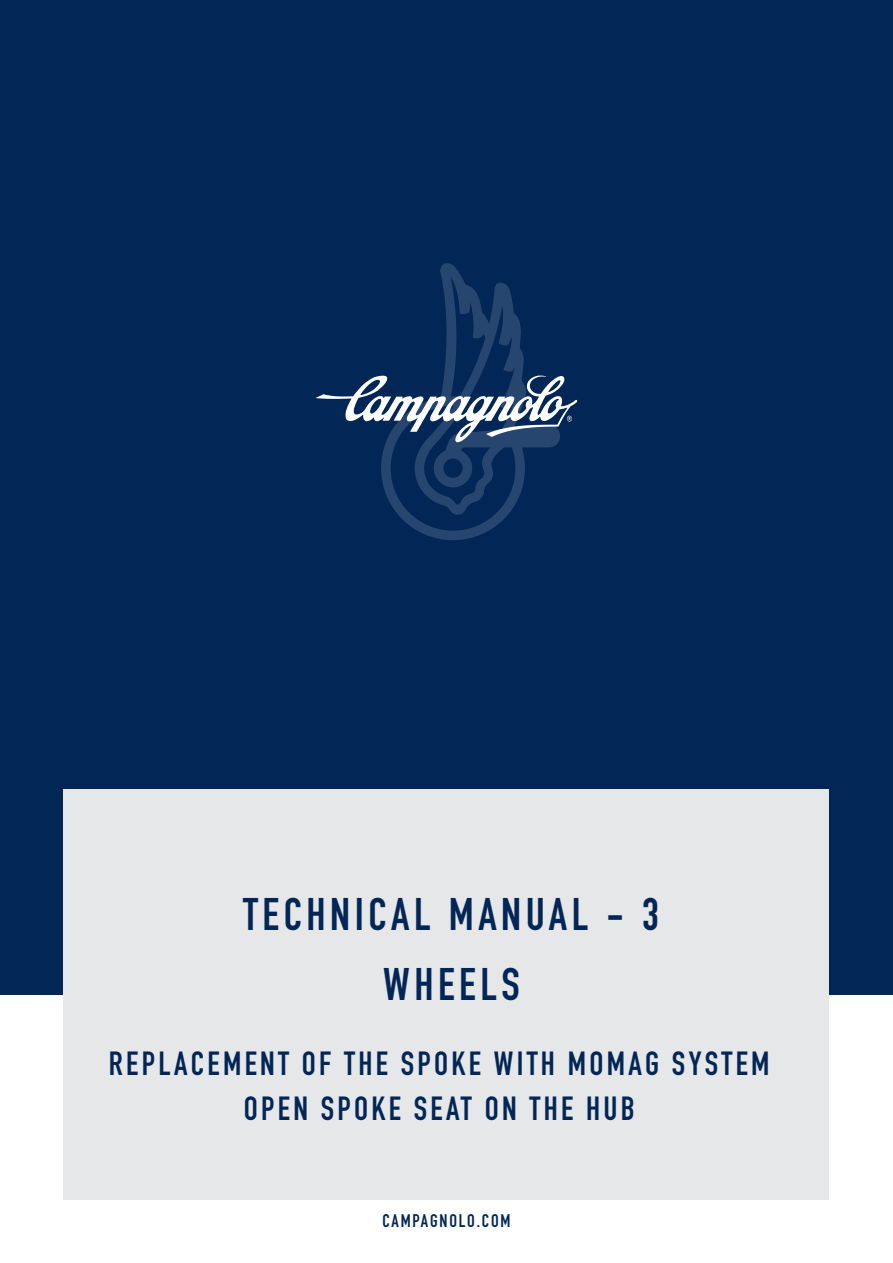
<style>
.page{position:relative;width:893px;height:1263px;background:#fff}
.page>*{position:absolute;margin:0;border:0;box-sizing:border-box;transform-origin:0 0}
.Normale{font:700 45px "DIN Condensed";letter-spacing:.1em;color:#022656}
.t1{font:700 33px/45px "DIN Condensed";letter-spacing:.1em;color:#022656;text-align:center}
.t2{font:700 18px "DIN Condensed";letter-spacing:.1em;color:#022656}
</style>
<div class="page">
<div style="left:0;top:0;width:893px;height:994px;background:#022656"></div>
<div style="left:64px;top:789px;width:765px;height:410px;background:#e6e7e9"></div>
<svg style="left:440px;top:263px;width:73px;height:40px"></svg>
<svg style="left:316px;top:303px;width:261px;height:237px"></svg>
<p class="Normale" style="left:243px;top:884px;width:417px">TECHNICAL MANUAL - 3</p>
<p class="Normale" style="left:383px;top:953px;width:138px">WHEELS</p>
<p class="t1" style="left:109px;top:1041px;width:662px">REPLACEMENT OF THE SPOKE WITH MOMAG SYSTEM<br>OPEN SPOKE SEAT ON THE HUB</p>
<p class="t2" style="left:382px;top:1209px;width:130px">CAMPAGNOLO.COM</p>
</div>
